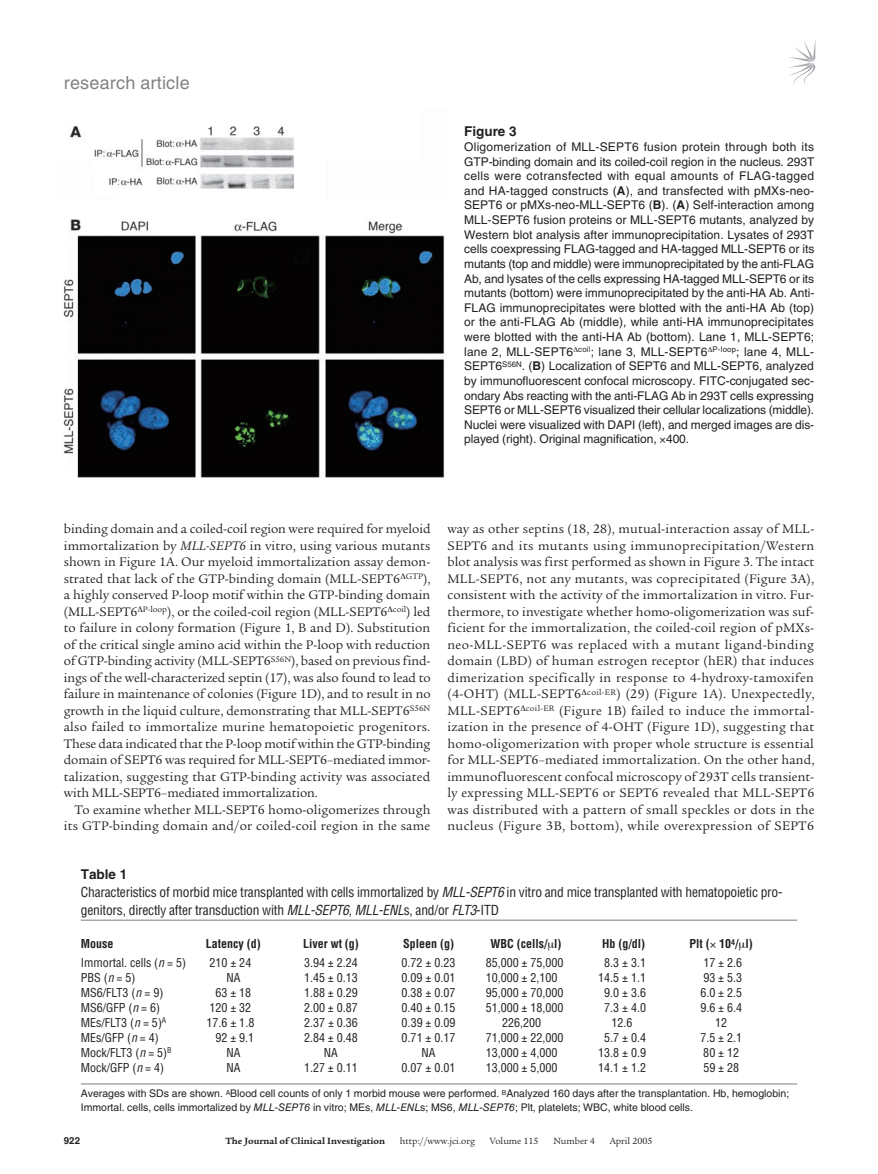
<style>
.page{position:relative;width:878px;height:1174px;background:#fff}
.page>*{position:absolute;margin:0;border:0;box-sizing:border-box;transform-origin:0 0}
.t1{font:18px "Helvetica LT Std";letter-spacing:.01em;color:#808285}
.t2{font:13.5px/16.5px "Legacy Serif Std";letter-spacing:.015em;color:#231f20;text-align:justify}
.t3{font:condensed 13.5px/18px "Helvetica LT Std";letter-spacing:-.015em;color:#231f20}
.t4{font:700 13.5px "Helvetica LT Std";color:#231f20}
.t5{font:12px/14.5px "Helvetica LT Std";letter-spacing:-.005em;color:#231f20;text-align:justify}
.t6{font:condensed 12px "Helvetica LT Std";color:#231f20}
.t7{font:700 condensed 12px "Helvetica LT Std";color:#231f20}
.t8{font:10.5px/13.2px "Helvetica LT Std";color:#231f20}
.t9{font:9.75px "Legacy Serif Std";color:#231f20}
.t10{font:700 9.75px "Legacy Serif Std";color:#231f20}
.t11{font:700 9.75px "Helvetica LT Std";color:#231f20}
.s1{font-weight:700}
.s2{font-style:italic}
.s3{font-weight:700;font-stretch:normal}
</style>
<div class="page">
<svg style="left:789px;top:41px;width:26px;height:44px"></svg>
<img style="left:63px;top:126px;width:382px;height:352px">
<hr style="left:81px;top:919px;width:716px;height:2px;background:#a8a9ad">
<hr style="left:81px;top:1083px;width:716px;height:1px;background:#a8a9ad">
<h1 class="t1" style="left:64px;top:72px;width:127px">research article</h1>
<p class="t4" style="left:464px;top:123px;width:54px">Figure 3</p>
<p class="t5" style="left:464px;top:139px;width:352px">Oligomerization of MLL-SEPT6 fusion protein through both its GTP-binding domain and its coiled-coil region in the nucleus. 293T cells were cotransfected with equal amounts of FLAG-tagged and HA-tagged constructs (<span class="s1">A</span>), and transfected with pMXs-neo-SEPT6 or pMXs-neo-MLL-SEPT6 (<span class="s1">B</span>). (<span class="s1">A</span>) Self-interaction among MLL-SEPT6 fusion proteins or MLL-SEPT6 mutants, analyzed by Western blot analysis after immunoprecipitation. Lysates of 293T cells coexpressing FLAG-tagged and HA-tagged MLL-SEPT6 or its mutants (top and middle) were immunoprecipitated by the anti-FLAG Ab, and lysates of the cells expressing HA-tagged MLL-SEPT6 or its mutants (bottom) were immunoprecipitated by the anti-HA Ab. Anti-FLAG immunoprecipitates were blotted with the anti-HA Ab (top) or the anti-FLAG Ab (middle), while anti-HA immunoprecipitates were blotted with the anti-HA Ab (bottom). Lane 1, MLL-SEPT6; lane 2, MLL-SEPT6 <sup>coil</sup>; lane 3, MLL-SEPT6 <sup>P-loop</sup>; lane 4, MLL-SEPT6<sup>S56N</sup>. (<span class="s1">B</span>) Localization of SEPT6 and MLL-SEPT6, analyzed by immunofluorescent confocal microscopy. FITC-conjugated sec&shy;ondary Abs reacting with the anti-FLAG Ab in 293T cells expressing SEPT6 or MLL-SEPT6 visualized their cellular localizations (middle).<br>Nuclei were visualized with DAPI (left), and merged images are dis&shy;played (right). Original magnification, 400.</p>
<p class="t2" style="left:64px;top:521px;width:368px">binding domain and a coiled-coil region were required for myeloid immortalization by <span class="s2">MLL-SEPT6</span> in vitro, using various mutants shown in Figure 1A. Our myeloid immortalization assay demon&shy;strated that lack of the GTP-binding domain (MLL-SEPT6 <sup>GTP</sup>), a highly conserved P-loop motif within the GTP-binding domain (MLL-SEPT6 <sup>P-loop</sup>), or the coiled-coil region (MLL-SEPT6 <sup>coil</sup>) led to failure in colony formation (Figure 1, B and D). Substitution of the critical single amino acid within the P-loop with reduction of GTP-binding activity (MLL-SEPT6<sup>S56N</sup>), based on previous find&shy;ings of the well-characterized septin (17), was also found to lead to failure in maintenance of colonies (Figure 1D), and to result in no growth in the liquid culture, demonstrating that MLL-SEPT6<sup>S56N </sup>also failed to immortalize murine hematopoietic progenitors.<br>These data indicated that the P-loop motif within the GTP-binding domain of SEPT6 was required for MLL-SEPT6–mediated immor&shy;talization, suggesting that GTP-binding activity was associated with MLL-SEPT6–mediated immortalization.</p>
<p class="t2" style="left:64px;top:801px;width:368px;text-align:right">To examine whether MLL-SEPT6 homo-oligomerizes through its GTP-binding domain and/or coiled-coil region in the same</p>
<p class="t2" style="left:447px;top:521px;width:368px">way as other septins (18, 28), mutual-interaction assay of MLL-SEPT6 and its mutants using immunoprecipitation/Western blot analysis was first performed as shown in Figure 3. The intact MLL-SEPT6, not any mutants, was coprecipitated (Figure 3A), consistent with the activity of the immortalization in vitro. Fur&shy;thermore, to investigate whether homo-oligomerization was suf&shy;ficient for the immortalization, the coiled-coil region of pMXs&shy;neo-MLL-SEPT6 was replaced with a mutant ligand-binding domain (LBD) of human estrogen receptor (hER) that induces dimerization specifically in response to 4-hydroxy-tamoxifen (4-OHT) (MLL-SEPT6 <sup>coil-ER</sup>) (29) (Figure 1A). Unexpectedly, MLL-SEPT6 <sup>coil-ER</sup> (Figure 1B) failed to induce the immortal&shy;ization in the presence of 4-OHT (Figure 1D), suggesting that homo-oligomerization with proper whole structure is essential for MLL-SEPT6–mediated immortalization. On the other hand, immunofluorescent confocal microscopy of 293T cells transient&shy;ly expressing MLL-SEPT6 or SEPT6 revealed that MLL-SEPT6 was distributed with a pattern of small speckles or dots in the nucleus (Figure 3B, bottom), while overexpression of SEPT6</p>
<p class="t3" style="left:81px;top:865px;width:703px"><span class="s3">Table 1<br></span>Characteristics of morbid mice transplanted with cells immortalized by <span class="s2">MLL-SEPT6</span> in vitro and mice transplanted with hematopoietic pro&shy;genitors, directly after transduction with <span class="s2">MLL-SEPT6</span>, <span class="s2">MLL-ENL</span>s, and/or <span class="s2">FLT3</span>-ITD</p>
<p class="t7" style="left:81px;top:936px;width:34px">Mouse</p>
<p class="t7" style="left:206px;top:936px;width:56px">Latency (d)</p>
<p class="t7" style="left:303px;top:936px;width:57px">Liver wt (g)</p>
<p class="t7" style="left:403px;top:936px;width:52px">Spleen (g)</p>
<p class="t7" style="left:490px;top:936px;width:73px">WBC (cells/ l)</p>
<p class="t7" style="left:602px;top:936px;width:44px">Hb (g/dl)</p>
<p class="t7" style="left:689px;top:936px;width:65px">Plt ( 10<sup>4</sup>/ l)</p>
<p class="t6" style="left:81px;top:954px;width:107px">Immortal. cells (<span class="s2">n</span> = 5)</p>
<p class="t6" style="left:209px;top:954px;width:43px">210 ± 24</p>
<p class="t6" style="left:304px;top:954px;width:55px">3.94 ± 2.24</p>
<p class="t6" style="left:401px;top:954px;width:55px">0.72 ± 0.23</p>
<p class="t6" style="left:485px;top:954px;width:79px">85,000 ± 75,000</p>
<p class="t6" style="left:604px;top:954px;width:43px">8.3 ± 3.1</p>
<p class="t6" style="left:703px;top:954px;width:40px">17 ± 2.6</p>
<p class="t6" style="left:81px;top:969px;width:56px">PBS (<span class="s2">n</span> = 5)</p>
<p class="t6" style="left:226px;top:969px;width:16px">NA</p>
<p class="t6" style="left:304px;top:969px;width:55px">1.45 ± 0.13</p>
<p class="t6" style="left:401px;top:969px;width:55px">0.09 ± 0.01</p>
<p class="t6" style="left:485px;top:969px;width:73px">10,000 ± 2,100</p>
<p class="t6" style="left:598px;top:969px;width:49px">14.5 ± 1.1</p>
<p class="t6" style="left:703px;top:969px;width:40px">93 ± 5.3</p>
<p class="t6" style="left:81px;top:984px;width:84px">MS6/FLT3 (<span class="s2">n</span> = 9)</p>
<p class="t6" style="left:215px;top:984px;width:37px">63 ± 18</p>
<p class="t6" style="left:304px;top:984px;width:55px">1.88 ± 0.29</p>
<p class="t6" style="left:401px;top:984px;width:55px">0.38 ± 0.07</p>
<p class="t6" style="left:485px;top:984px;width:79px">95,000 ± 70,000</p>
<p class="t6" style="left:604px;top:984px;width:43px">9.0 ± 3.6</p>
<p class="t6" style="left:700px;top:984px;width:43px">6.0 ± 2.5</p>
<p class="t6" style="left:81px;top:999px;width:81px">MS6/GFP (<span class="s2">n</span> = 6)</p>
<p class="t6" style="left:209px;top:999px;width:43px">120 ± 32</p>
<p class="t6" style="left:304px;top:999px;width:55px">2.00 ± 0.87</p>
<p class="t6" style="left:401px;top:999px;width:55px">0.40 ± 0.15</p>
<p class="t6" style="left:485px;top:999px;width:79px">51,000 ± 18,000</p>
<p class="t6" style="left:604px;top:999px;width:43px">7.3 ± 4.0</p>
<p class="t6" style="left:700px;top:999px;width:43px">9.6 ± 6.4</p>
<p class="t6" style="left:81px;top:1014px;width:87px">MEs/FLT3 (<span class="s2">n</span> = 5)<sup>A</sup></p>
<p class="t6" style="left:206px;top:1014px;width:49px">17.6 ± 1.8</p>
<p class="t6" style="left:304px;top:1014px;width:55px">2.37 ± 0.36</p>
<p class="t6" style="left:401px;top:1014px;width:55px">0.39 ± 0.09</p>
<p class="t6" style="left:502px;top:1014px;width:40px">226,200</p>
<p class="t6" style="left:611px;top:1014px;width:22px">12.6</p>
<p class="t6" style="left:715px;top:1014px;width:13px">12</p>
<p class="t6" style="left:81px;top:1029px;width:80px">MEs/GFP (<span class="s2">n</span> = 4)</p>
<p class="t6" style="left:215px;top:1029px;width:40px">92 ± 9.1</p>
<p class="t6" style="left:304px;top:1029px;width:55px">2.84 ± 0.48</p>
<p class="t6" style="left:401px;top:1029px;width:55px">0.71 ± 0.17</p>
<p class="t6" style="left:485px;top:1029px;width:79px">71,000 ± 22,000</p>
<p class="t6" style="left:604px;top:1029px;width:43px">5.7 ± 0.4</p>
<p class="t6" style="left:700px;top:1029px;width:43px">7.5 ± 2.1</p>
<p class="t6" style="left:81px;top:1044px;width:92px">Mock/FLT3 (<span class="s2">n</span> = 5)<sup>B</sup></p>
<p class="t6" style="left:226px;top:1044px;width:16px">NA</p>
<p class="t6" style="left:324px;top:1044px;width:16px">NA</p>
<p class="t6" style="left:421px;top:1044px;width:16px">NA</p>
<p class="t6" style="left:485px;top:1044px;width:73px">13,000 ± 4,000</p>
<p class="t6" style="left:598px;top:1044px;width:49px">13.8 ± 0.9</p>
<p class="t6" style="left:703px;top:1044px;width:37px">80 ± 12</p>
<p class="t6" style="left:81px;top:1059px;width:85px">Mock/GFP (<span class="s2">n</span> = 4)</p>
<p class="t6" style="left:226px;top:1059px;width:16px">NA</p>
<p class="t6" style="left:304px;top:1059px;width:55px">1.27 ± 0.11</p>
<p class="t6" style="left:401px;top:1059px;width:55px">0.07 ± 0.01</p>
<p class="t6" style="left:485px;top:1059px;width:73px">13,000 ± 5,000</p>
<p class="t6" style="left:598px;top:1059px;width:49px">14.1 ± 1.2</p>
<p class="t6" style="left:703px;top:1059px;width:37px">59 ± 28</p>
<p class="t8" style="left:81px;top:1087px;width:710px">Averages with SDs are shown. <sup>A</sup>Blood cell counts of only 1 morbid mouse were performed. <sup>B</sup>Analyzed 160 days after the transplantation. Hb, hemoglobin;<br>Immortal. cells, cells immortalized by <span class="s2">MLL-SEPT6</span> in vitro; MEs, <span class="s2">MLL-ENL</span>s; MS6, <span class="s2">MLL-SEPT6</span>; Plt, platelets; WBC, white blood cells.</p>
<p class="t11" style="left:64px;top:1134px;width:18px">922</p>
<p class="t10" style="left:225px;top:1135px;width:161px">The Journal of Clinical Investigation</p>
<p class="t9" style="left:400px;top:1135px;width:77px">http://www.jci.org</p>
<p class="t9" style="left:489px;top:1135px;width:50px">Volume 115</p>
<p class="t9" style="left:553px;top:1135px;width:43px">Number 4</p>
<p class="t9" style="left:609px;top:1135px;width:44px">April 2005</p>
</div>
